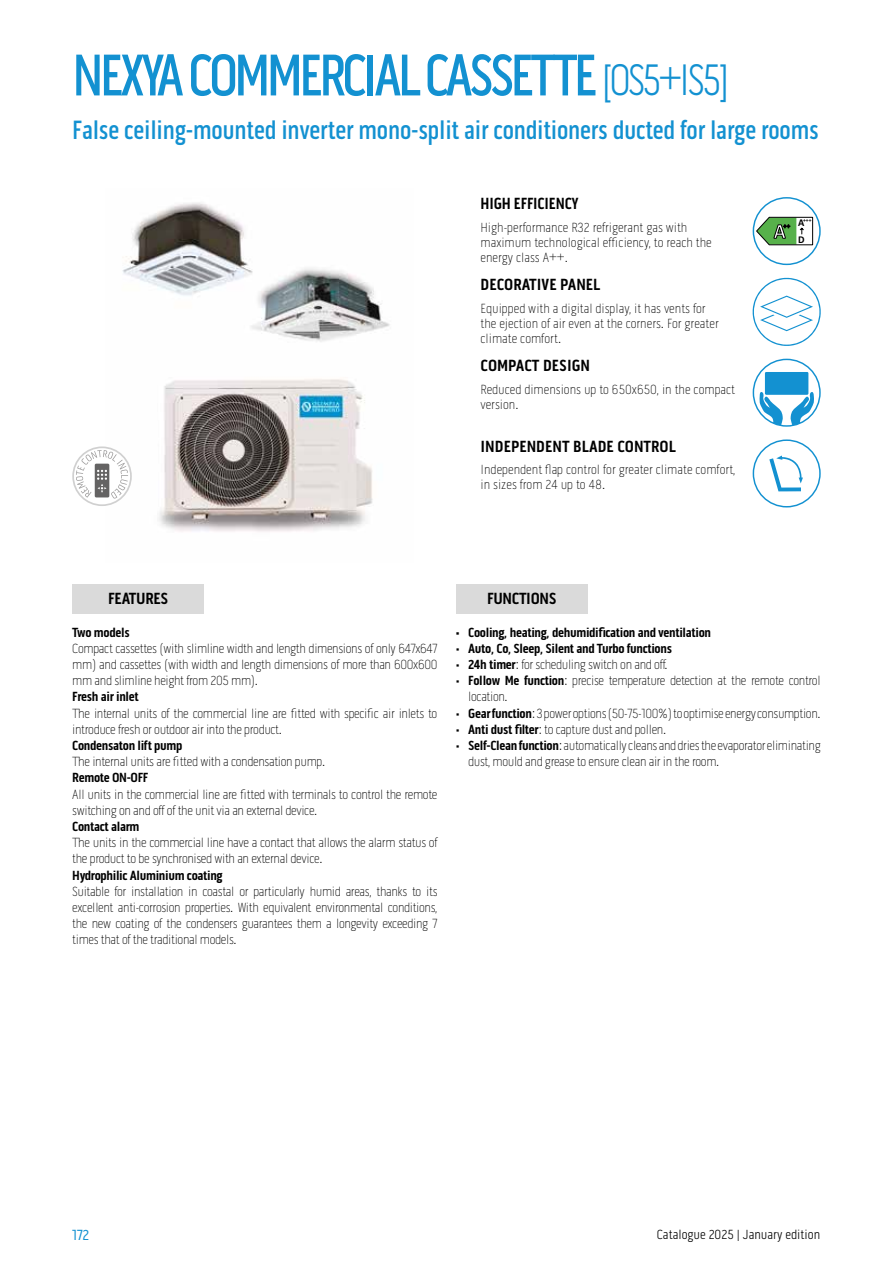
<style>
.page{position:relative;width:893px;height:1263px;background:#fff}
.page>*{position:absolute;margin:0;border:0;box-sizing:border-box;transform-origin:0 0}
.t1{font:500 60px "Pill Gothic 300 mg";letter-spacing:-.07em;color:#1391d1;scale:.9 1}
.t2{font:500 27px "Pill Gothic 300 mg";letter-spacing:-.01em;color:#1391d1;scale:.93 1}
.t3{font:700 16.5px "Pill Gothic 300 mg";color:#000}
.t4{font:700 16.5px "Pill Gothic 300 mg";letter-spacing:-.02em;color:#000}
.t5{font:700 16.5px "Pill Gothic 300 mg";color:#000;scale:.95 1}
.t6{font:15px "Pill Gothic 300 mg";color:#1391d1}
.t7{font:100 13.5px/16.2px "Pill Gothic 300 mg";letter-spacing:-.025em;color:#000}
.t8{font:100 13.5px/15px "Pill Gothic 300 mg";color:#000}
.t9{font:700 13.5px "Pill Gothic 300 mg";letter-spacing:-.025em;color:#000}
.t10{font:300 13.5px "Pill Gothic 300 mg";color:#000}
.t11{font:700 10.35px "Calibri";color:#000}
.t12{font:700 7.05px "Calibri";color:#fff}
.t13{font:700 5.7px "Calibri";color:#000}
.s1{font-weight:300;font-size:45px}
.s2{font-size:10.35px}
.s3{font-weight:400}
.s4{font-weight:100}
.s5{font-weight:700}
</style>
<div class="page">
<img style="left:107px;top:203px;width:283px;height:329px">
<div style="left:753px;top:197px;width:68px;height:68px;border:1px solid #1391d1;border-radius:50%"></div>
<svg style="left:756px;top:216px;width:57px;height:29px"></svg>
<svg style="left:753px;top:278px;width:68px;height:68px"></svg>
<div style="left:765px;top:372px;width:43px;height:23px;background:#1391d1"></div>
<svg style="left:759px;top:392px;width:24px;height:34px"></svg>
<svg style="left:790px;top:392px;width:24px;height:33px"></svg>
<div style="left:753px;top:359px;width:68px;height:68px;border:1px solid #1391d1;border-radius:50%"></div>
<svg style="left:753px;top:439px;width:68px;height:68px"></svg>
<div style="left:72px;top:584px;width:132px;height:30px;background:#dadada"></div>
<div style="left:456px;top:584px;width:132px;height:30px;background:#dadada"></div>
<svg style="left:73px;top:447px;width:58px;height:58px"></svg>
<div style="left:72px;top:446px;width:60px;height:60px;border:2px solid #d0d0d0;border-radius:50%"></div>
<svg style="left:76px;top:450px;width:52px;height:49px"></svg>
<h1 class="t1" style="left:72px;top:40px;width:731px">NEXYA COMMERCIAL CASSETTE <span class="s1">[OS5+IS5]</span></h1>
<h2 class="t2" style="left:72px;top:114px;width:804px">False ceiling-mounted inverter mono-split air conditioners ducted for large rooms</h2>
<p class="t5" style="left:480px;top:194px;width:105px">HIGH EFFICIENCY</p>
<p class="t8" style="left:480px;top:220px;width:233px">High-performance R32 refrigerant gas with maximum technological efficiency, to reach the energy class A++.</p>
<p class="t3" style="left:480px;top:275px;width:121px">DECORATIVE PANEL</p>
<p class="t8" style="left:480px;top:301px;width:240px">Equipped with a digital display, it has vents for the ejection of air even at the corners. For greater climate comfort.</p>
<p class="t3" style="left:480px;top:355px;width:111px">COMPACT DESIGN</p>
<p class="t8" style="left:480px;top:382px;width:256px">Reduced dimensions up to 650x650, in the compact version.</p>
<p class="t3" style="left:480px;top:436px;width:197px">INDEPENDENT BLADE CONTROL</p>
<p class="t8" style="left:480px;top:462px;width:256px">Independent flap control for greater climate comfort, in sizes from 24 up to 48.</p>
<p class="t12" style="left:783px;top:221px;width:8px">++</p>
<p class="t13" style="left:798px;top:216px;width:15px"><span class="s2">A</span>+++</p>
<p class="t11" style="left:798px;top:232px;width:8px">D</p>
<p class="t4" style="left:108px;top:588px;width:61px">FEATURES</p>
<p class="t4" style="left:487px;top:588px;width:71px">FUNCTIONS</p>
<p class="t9" style="left:72px;top:624px;width:59px">Two models</p>
<p class="t7" style="left:72px;top:640px;width:367px;text-align:justify">Compact cassettes (with slimline width and length dimensions of only 647x647 mm) and cassettes (with width and length dimensions of more than 600x600 mm and slimline height from 205 mm).</p>
<p class="t9" style="left:72px;top:689px;width:68px">Fresh air inlet</p>
<p class="t7" style="left:72px;top:705px;width:367px">The internal units of the commercial line are fitted with specific air inlets to introduce fresh or outdoor air into the product.</p>
<p class="t9" style="left:72px;top:737px;width:112px">Condensaton lift pump</p>
<p class="t7" style="left:72px;top:753px;width:254px">The internal units are fitted with a condensation pump.</p>
<p class="t9" style="left:72px;top:770px;width:78px">Remote ON-OFF</p>
<p class="t7" style="left:72px;top:786px;width:367px">All units in the commercial line are fitted with terminals to control the remote switching on and off of the unit via an external device.</p>
<p class="t9" style="left:72px;top:818px;width:69px">Contact alarm</p>
<p class="t7" style="left:72px;top:834px;width:367px">The units in the commercial line have a contact that allows the alarm status of the product to be synchronised with an external device.</p>
<p class="t9" style="left:72px;top:867px;width:152px">Hydrophilic Aluminium coating</p>
<p class="t7" style="left:72px;top:883px;width:367px;text-align:justify">Suitable for installation in coastal or particularly humid areas, thanks to its excellent anti-corrosion properties. With equivalent environmental conditions, the new coating of the condensers guarantees them a longevity exceeding 7 times that of the traditional models.</p>
<p class="t9" style="left:455px;top:624px;width:257px"><span class="s3">•</span> Cooling, heating, dehumidification and ventilation</p>
<p class="t9" style="left:455px;top:640px;width:218px"><span class="s4">•</span> Auto, Co, Sleep, Silent and Turbo functions</p>
<p class="t7" style="left:455px;top:656px;width:214px">• <span class="s5">24h timer</span>: for scheduling switch on and off.</p>
<p class="t7" style="left:468px;top:672px;width:354px;text-indent:-13px">• <span class="s5">Follow Me function</span>: precise temperature detection at the remote control location.</p>
<p class="t7" style="left:455px;top:705px;width:367px">• <span class="s5">Gear function</span>: 3 power options (50-75-100%) to optimise energy consumption.</p>
<p class="t7" style="left:455px;top:721px;width:212px">• <span class="s5">Anti dust filter</span>: to capture dust and pollen.</p>
<p class="t7" style="left:468px;top:737px;width:354px;text-indent:-13px">• <span class="s5">Self-Clean function</span>: automatically cleans and dries the evaporator eliminating dust, mould and grease to ensure clean air in the room.</p>
<p class="t6" style="left:72px;top:1226px;width:18px">172</p>
<p class="t10" style="left:657px;top:1227px;width:165px">Catalogue 2025 | January edition</p>
</div>
